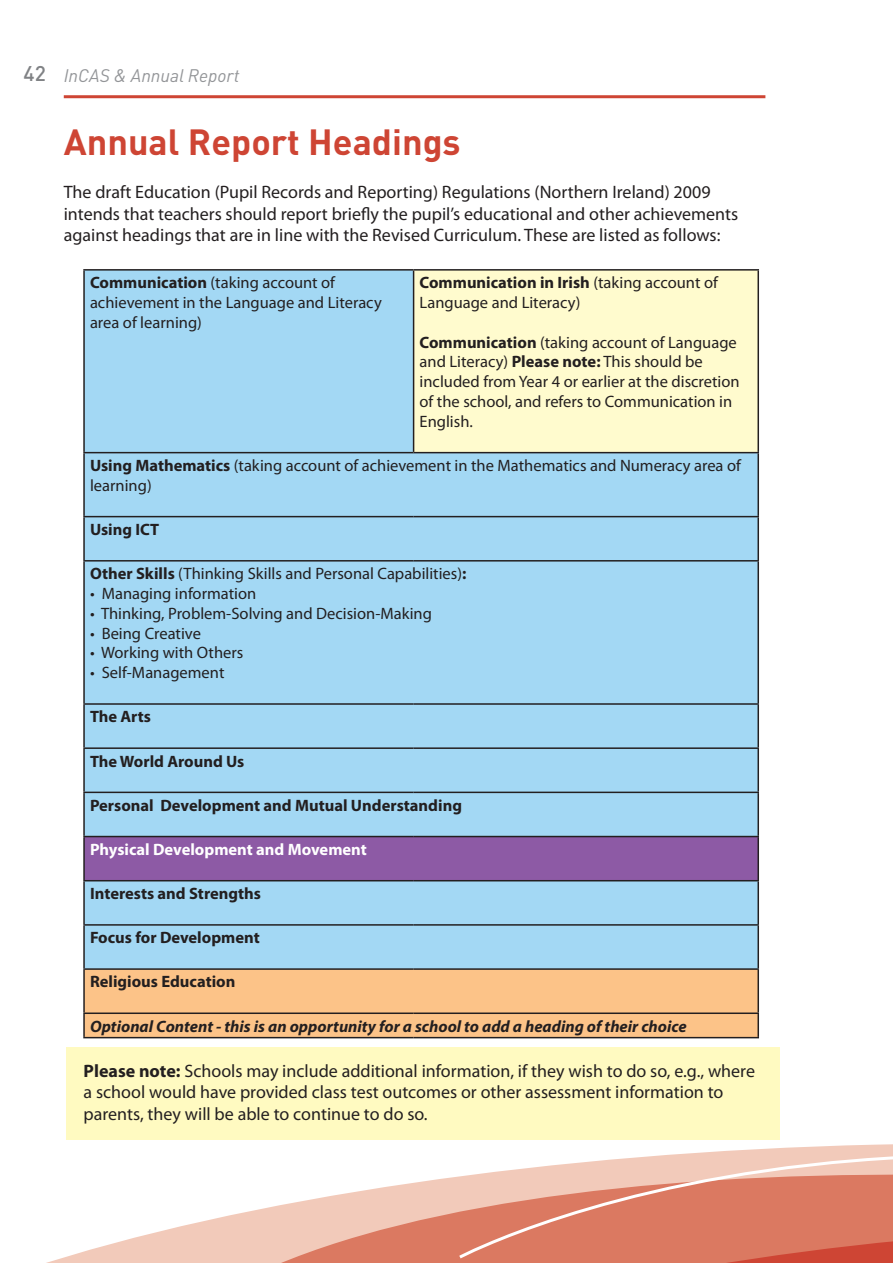
<style>
.page{position:relative;width:893px;height:1263px;background:#fff}
.page>*{position:absolute;margin:0;border:0;box-sizing:border-box;transform-origin:0 0}
.t1{font:700 36px "DIN Pro";color:#ce4534}
.t2{font:500 21px "DIN Pro";color:#808285}
.t3{font:18px/21.6px "Myriad Pro";color:#231f20}
.t4{font:italic 18px "DIN Pro";color:#939598}
.t5{font:16.5px/19.8px "Myriad Pro";color:#231f20}
.t6{font:700 16.5px "Myriad Pro";color:#231f20}
.t7{font:italic 700 16.5px "Myriad Pro";color:#231f20}
.t8{font:700 16.5px "Myriad Pro";color:#fff}
.s1{font-weight:700}
</style>
<div class="page">
<div style="left:67px;top:1047px;width:713px;height:92px;background:#fffac1"></div>
<svg style="left:66px;top:1125px;width:391px;height:88px"></svg>
<svg style="left:46px;top:1213px;width:411px;height:50px"></svg>
<hr style="left:64px;top:95px;width:701px;height:3px;background:#ce4534">
<div style="left:85px;top:271px;width:672px;height:697px;background:#a3d8f4"></div>
<div style="left:414px;top:270px;width:344px;height:183px;background:#fffbce"></div>
<div style="left:84px;top:836px;width:674px;height:45px;background:#8d5aa5"></div>
<div style="left:85px;top:970px;width:372px;height:67px;background:#fcc388"></div>
<hr style="left:83px;top:269px;width:331px;height:2px;background:#231f20">
<hr style="left:83px;top:271px;width:2px;height:181px;background:#231f20">
<hr style="left:414px;top:269px;width:345px;height:2px;background:#231f20">
<hr style="left:413px;top:271px;width:1px;height:181px;background:#231f20">
<hr style="left:757px;top:271px;width:2px;height:181px;background:#231f20">
<hr style="left:83px;top:452px;width:331px;height:1px;background:#231f20">
<hr style="left:83px;top:453px;width:2px;height:63px;background:#231f20">
<hr style="left:414px;top:452px;width:345px;height:1px;background:#231f20">
<hr style="left:757px;top:453px;width:2px;height:63px;background:#231f20">
<hr style="left:83px;top:516px;width:331px;height:1px;background:#231f20">
<hr style="left:83px;top:517px;width:2px;height:43px;background:#231f20">
<hr style="left:414px;top:516px;width:345px;height:1px;background:#231f20">
<hr style="left:757px;top:517px;width:2px;height:43px;background:#231f20">
<hr style="left:83px;top:560px;width:331px;height:1px;background:#231f20">
<hr style="left:83px;top:561px;width:2px;height:142px;background:#231f20">
<hr style="left:414px;top:560px;width:345px;height:1px;background:#231f20">
<hr style="left:757px;top:561px;width:2px;height:142px;background:#231f20">
<hr style="left:83px;top:703px;width:331px;height:2px;background:#231f20">
<hr style="left:83px;top:705px;width:2px;height:42px;background:#231f20">
<hr style="left:414px;top:703px;width:345px;height:2px;background:#231f20">
<hr style="left:757px;top:705px;width:2px;height:42px;background:#231f20">
<hr style="left:83px;top:747px;width:331px;height:2px;background:#231f20">
<hr style="left:83px;top:749px;width:2px;height:43px;background:#231f20">
<hr style="left:414px;top:747px;width:345px;height:2px;background:#231f20">
<hr style="left:757px;top:749px;width:2px;height:43px;background:#231f20">
<hr style="left:83px;top:792px;width:331px;height:1px;background:#231f20">
<hr style="left:83px;top:793px;width:2px;height:43px;background:#231f20">
<hr style="left:414px;top:792px;width:345px;height:1px;background:#231f20">
<hr style="left:757px;top:793px;width:2px;height:43px;background:#231f20">
<hr style="left:83px;top:836px;width:331px;height:1px;background:#231f20">
<hr style="left:83px;top:837px;width:2px;height:43px;background:#231f20">
<hr style="left:414px;top:836px;width:345px;height:1px;background:#231f20">
<hr style="left:757px;top:837px;width:2px;height:43px;background:#231f20">
<hr style="left:83px;top:880px;width:331px;height:1px;background:#231f20">
<hr style="left:83px;top:881px;width:2px;height:43px;background:#231f20">
<hr style="left:414px;top:880px;width:345px;height:1px;background:#231f20">
<hr style="left:757px;top:881px;width:2px;height:43px;background:#231f20">
<hr style="left:83px;top:924px;width:331px;height:2px;background:#231f20">
<hr style="left:83px;top:926px;width:2px;height:42px;background:#231f20">
<hr style="left:414px;top:924px;width:345px;height:2px;background:#231f20">
<hr style="left:757px;top:926px;width:2px;height:42px;background:#231f20">
<hr style="left:83px;top:968px;width:331px;height:2px;background:#231f20">
<hr style="left:83px;top:970px;width:2px;height:42px;background:#231f20">
<hr style="left:414px;top:968px;width:345px;height:2px;background:#231f20">
<hr style="left:83px;top:1012px;width:331px;height:2px;background:#231f20">
<hr style="left:83px;top:1014px;width:2px;height:23px;background:#231f20">
<hr style="left:414px;top:1012px;width:345px;height:2px;background:#231f20">
<hr style="left:83px;top:1037px;width:331px;height:1px;background:#231f20">
<hr style="left:414px;top:1037px;width:345px;height:1px;background:#231f20">
<svg style="left:457px;top:954px;width:436px;height:309px"></svg>
<p class="t2" style="left:24px;top:59px;width:24px">42</p>
<p class="t4" style="left:64px;top:64px;width:177px">InCAS &amp; Annual Report</p>
<p class="t1" style="left:64px;top:118px;width:398px">Annual Report Headings</p>
<p class="t3" style="left:64px;top:181px;width:676px">The draft Education (Pupil Records and Reporting) Regulations (Northern Ireland) 2009 intends that teachers should report briefly the pupil’s educational and other achievements against headings that are in line with the Revised Curriculum. These are listed as follows:</p>
<p class="t5" style="left:90px;top:272px;width:293px"><span class="s1">Communication</span> (taking account of achievement in the Language and Literacy area of learning)</p>
<p class="t5" style="left:420px;top:272px;width:300px"><span class="s1">Communication in Irish</span> (taking account of<br>Language and Literacy)</p>
<p class="t5" style="left:420px;top:332px;width:322px"><span class="s1">Communication</span> (taking account of Language and Literacy) <span class="s1">Please note:</span> This should be included from Year 4 or earlier at the discretion of the school, and refers to Communication in English.</p>
<p class="t5" style="left:90px;top:455px;width:652px"><span class="s1">Using Mathematics</span> (taking account of achievement in the Mathematics and Numeracy area of learning)</p>
<p class="t6" style="left:90px;top:519px;width:71px">Using ICT</p>
<p class="t5" style="left:90px;top:563px;width:378px"><span class="s1">Other Skills</span> (Thinking Skills and Personal Capabilities)<span class="s1">:</span></p>
<p class="t5" style="left:90px;top:583px;width:168px">• Managing information</p>
<p class="t5" style="left:90px;top:603px;width:343px">• Thinking, Problem-Solving and Decision-Making</p>
<p class="t5" style="left:90px;top:623px;width:112px">• Being Creative</p>
<p class="t5" style="left:90px;top:643px;width:155px">• Working with Others</p>
<p class="t5" style="left:90px;top:662px;width:136px">• Self-Management</p>
<p class="t6" style="left:90px;top:706px;width:63px">The Arts</p>
<p class="t6" style="left:90px;top:750px;width:156px">The World Around Us</p>
<p class="t6" style="left:90px;top:794px;width:373px">Personal Development and Mutual Understanding</p>
<p class="t8" style="left:90px;top:838px;width:278px">Physical Development and Movement</p>
<p class="t6" style="left:90px;top:883px;width:173px">Interests and Strengths</p>
<p class="t6" style="left:90px;top:927px;width:171px">Focus for Development</p>
<p class="t6" style="left:90px;top:971px;width:147px">Religious Education</p>
<p class="t7" style="left:90px;top:1015px;width:598px">Optional Content - this is an opportunity for a school to add a heading of their choice</p>
<p class="t3" style="left:84px;top:1059px;width:673px"><span class="s1">Please note:</span> Schools may include additional information, if they wish to do so, e.g., where a school would have provided class test outcomes or other assessment information to parents, they will be able to continue to do so.</p>
</div>
